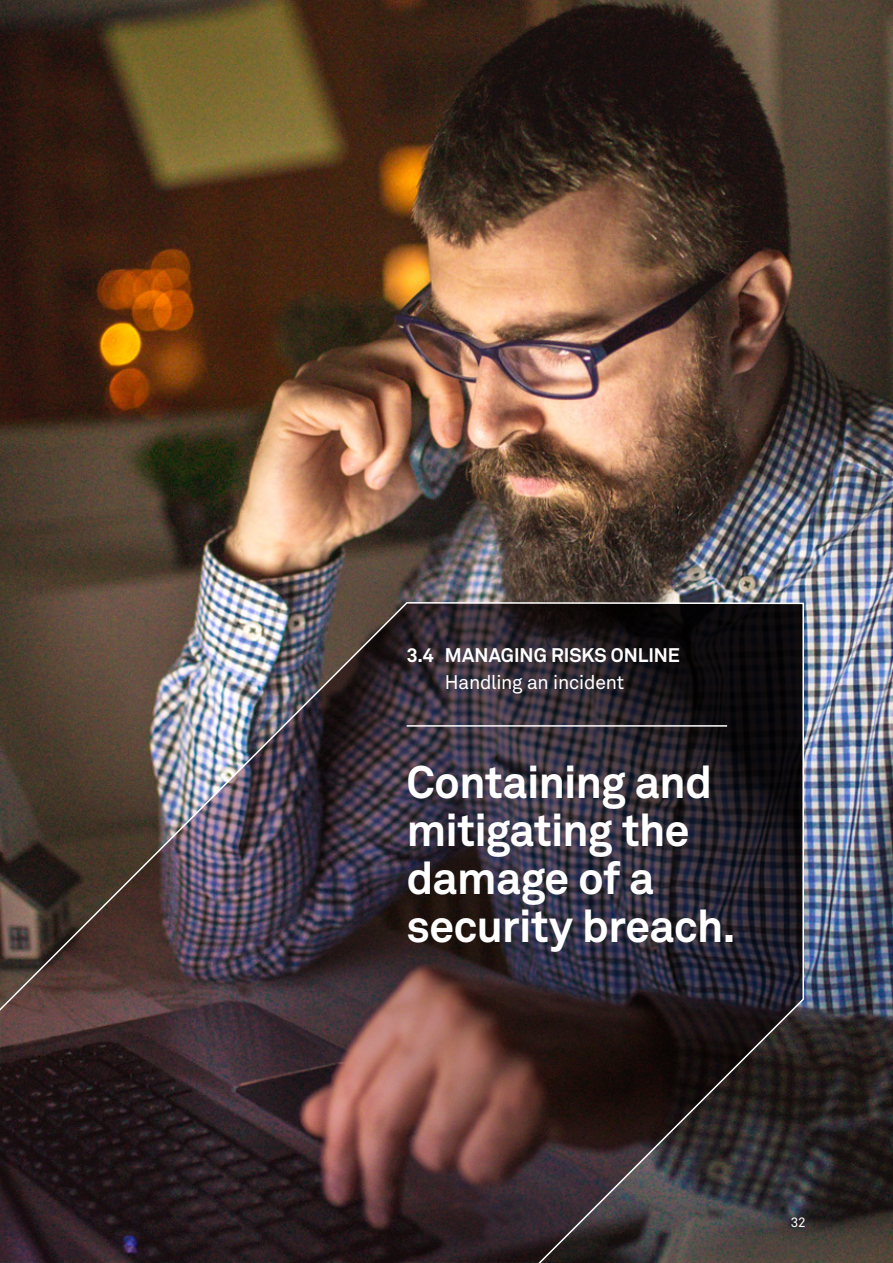
<style>
.page{position:relative;width:893px;height:1263px;background:#fff}
.page>*{position:absolute;margin:0;border:0;box-sizing:border-box;transform-origin:0 0}
.t1{font:700 45px/48px "Telstra Akkurat";letter-spacing:-.01em;color:#fff}
.t2{font:700 19.5px/27px "Telstra Akkurat";color:#fff}
.t3{font:13.5px "Telstra Akkurat";color:#fff}
.s1{font-weight:400}
</style>
<div class="page">
<img style="left:0;top:0;width:893px;height:1263px">
<img style="left:0;top:599px;width:805px;height:664px">
<hr style="left:407px;top:725px;width:320px;height:2px;background:#fff">
<h3 class="t2" style="left:445px;top:641px;width:236px;text-indent:-38px">3.4 MANAGING RISKS ONLINE<br><span class="s1">Handling an incident</span></h3>
<p class="t1" style="left:407px;top:757px;width:330px">Containing and mitigating the damage of a security breach.</p>
<p class="t3" style="left:791px;top:1214px;width:16px">32</p>
</div>
